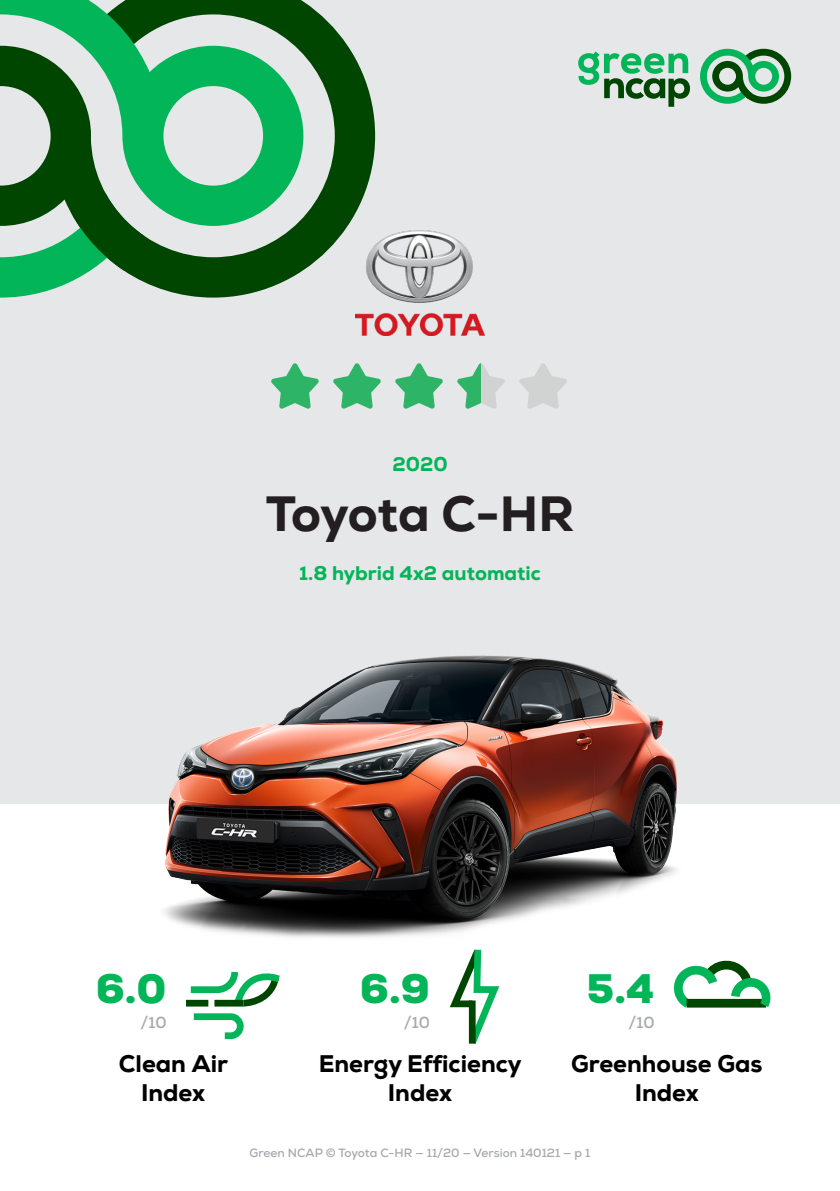
<style>
.page{position:relative;width:840px;height:1191px;background:#fff}
.page>*{position:absolute;margin:0;border:0;box-sizing:border-box;transform-origin:0 0}
.t1{font:800 49.4px "Nexa";letter-spacing:-.01em;color:#231f20}
.Index_score{font:900 40px "Nexa";color:#03b559}
.Index_title{font:800 24px "Nexa";color:#000001}
.Subtitle{font:800 19.8px "Nexa";color:#03b559}
.t2{font:700 16px "Nexa";color:#a8a9ad}
.AdditionalInfo{font:700 12px "Nexa";color:#a8a9ad}
</style>
<div class="page">
<div style="left:0;top:0;width:839px;height:803px;background:#e6e7e9"></div>
<svg style="left:303px;top:1px;width:72px;height:270px;fill:#004500"></svg>
<svg style="left:0;top:0;width:303px;height:297px"></svg>
<svg style="left:73px;top:194px;width:71px;height:77px"></svg>
<svg style="left:578px;top:51px;width:111px;height:56px"></svg>
<svg style="left:700px;top:49px;width:90px;height:55px"></svg>
<img style="left:145px;top:655px;width:549px;height:283px">
<img style="left:355px;top:231px;width:129px;height:105px">
<svg style="left:271px;top:363px;width:48px;height:46px"></svg>
<svg style="left:333px;top:363px;width:48px;height:46px"></svg>
<svg style="left:395px;top:363px;width:48px;height:46px"></svg>
<svg style="left:519px;top:363px;width:48px;height:46px"></svg>
<svg style="left:457px;top:363px;width:48px;height:46px"></svg>
<svg style="left:186px;top:972px;width:94px;height:68px"></svg>
<div style="left:214px;top:999px;width:29px;height:7px;background:#004500"></div>
<svg style="left:673px;top:960px;width:94px;height:48px"></svg>
<svg style="left:450px;top:949px;width:50px;height:95px"></svg>
<div style="left:468px;top:1000px;width:7px;height:43px;background:#004500"></div>
<p class="Subtitle" style="left:392px;top:452px;width:57px">2020</p>
<p class="t1" style="left:265px;top:482px;width:310px">Toyota C-HR</p>
<p class="Subtitle" style="left:299px;top:560px;width:243px">1.8 hybrid 4x2 automatic</p>
<p class="Index_score" style="left:96px;top:962px;width:72px">6.0</p>
<p class="t2" style="left:140px;top:1011px;width:28px">/10</p>
<p class="Index_title" style="left:119px;top:1048px;width:111px">Clean Air</p>
<p class="Index_title" style="left:141px;top:1077px;width:66px">Index</p>
<p class="Index_score" style="left:360px;top:962px;width:71px">6.9</p>
<p class="t2" style="left:403px;top:1011px;width:28px">/10</p>
<p class="Index_title" style="left:319px;top:1048px;width:204px">Energy Efficiency</p>
<p class="Index_title" style="left:387px;top:1077px;width:66px">Index</p>
<p class="Index_score" style="left:586px;top:962px;width:69px">5.4</p>
<p class="t2" style="left:628px;top:1011px;width:28px">/10</p>
<p class="Index_title" style="left:570px;top:1048px;width:193px">Greenhouse Gas</p>
<p class="Index_title" style="left:634px;top:1077px;width:66px">Index</p>
<p class="AdditionalInfo" style="left:249px;top:1145px;width:342px">Green NCAP © Toyota C-HR — 11/20 — Version 140121 — p 1</p>
</div>
